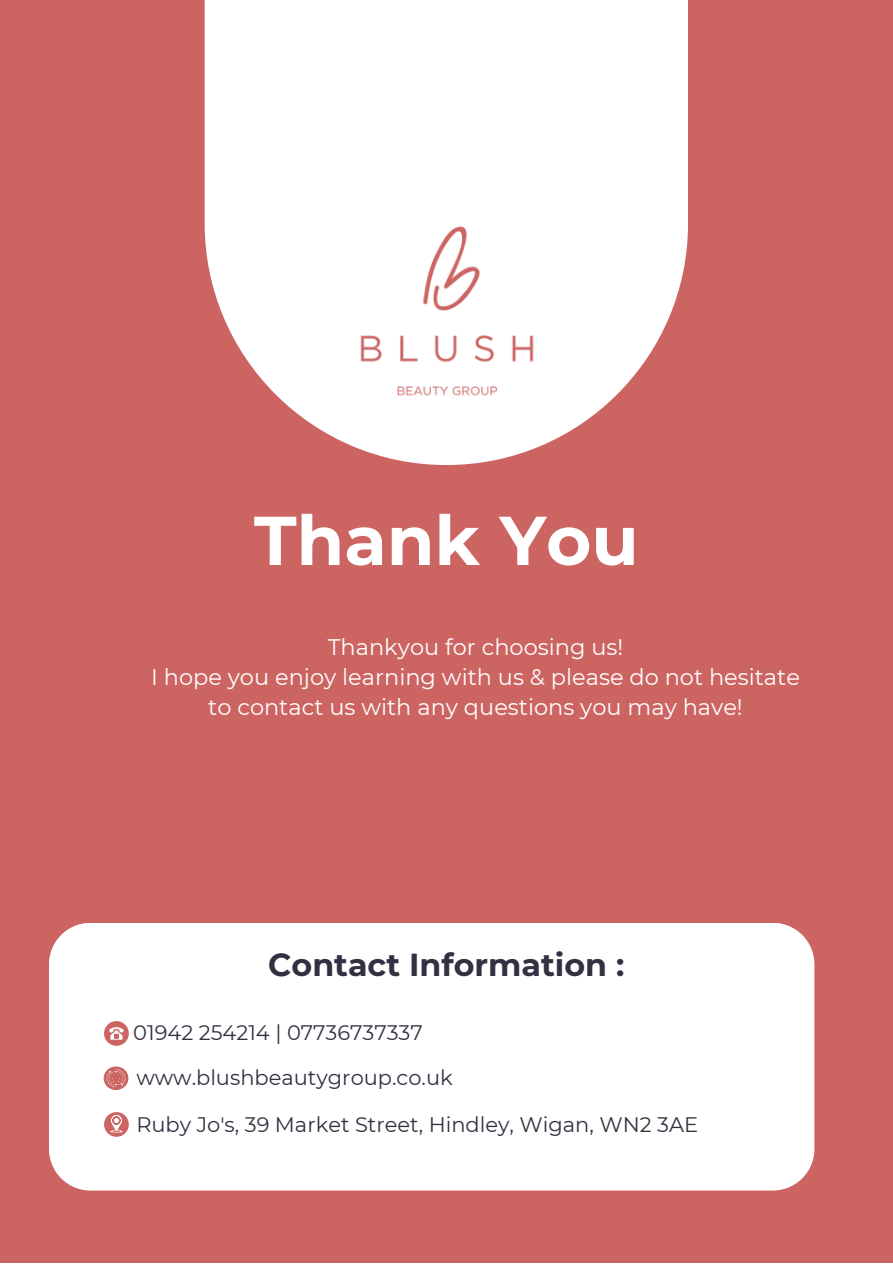
<style>
.page{position:relative;width:893px;height:1264px;background:#fff}
.page>*{position:absolute;margin:0;border:0;box-sizing:border-box;transform-origin:0 0}
.t1{font:700 69px "Montserrat";color:#fff}
.t2{font:700 31.65px "Montserrat";color:#352f42}
.t3{font:22.5px/30.3px "Montserrat";color:#fff;text-align:center}
.t4{font:21px "Montserrat";color:#352f42}
</style>
<div class="page">
<div style="left:0;top:0;width:892px;height:1262px;background:#cc6462"></div>
<div style="left:205px;top:0;width:483px;height:376px;background:#fff"></div>
<div style="left:49px;top:923px;width:765px;height:267px;background:#fff"></div>
<svg style="left:104px;top:1021px;width:25px;height:24px"></svg>
<svg style="left:104px;top:1066px;width:24px;height:24px"></svg>
<svg style="left:104px;top:1112px;width:25px;height:24px"></svg>
<img style="left:259px;top:105px;width:375px;height:360px">
<p class="t1" style="left:254px;top:498px;width:386px">Thank You</p>
<p class="t3" style="left:328px;top:631px;width:297px">Thankyou for choosing us!</p>
<p class="t3" style="left:151px;top:661px;width:650px">I hope you enjoy learning with us &amp; please do not hesitate to contact us with any questions you may have!</p>
<p class="t2" style="left:268px;top:945px;width:357px">Contact Information :</p>
<p class="t4" style="left:133px;top:1019px;width:291px">01942 254214 | 07736737337</p>
<p class="t4" style="left:136px;top:1065px;width:318px">www.blushbeautygroup.co.uk</p>
<p class="t4" style="left:136px;top:1111px;width:563px">Ruby Jo's, 39 Market Street, Hindley, Wigan, WN2 3AE</p>
</div>
